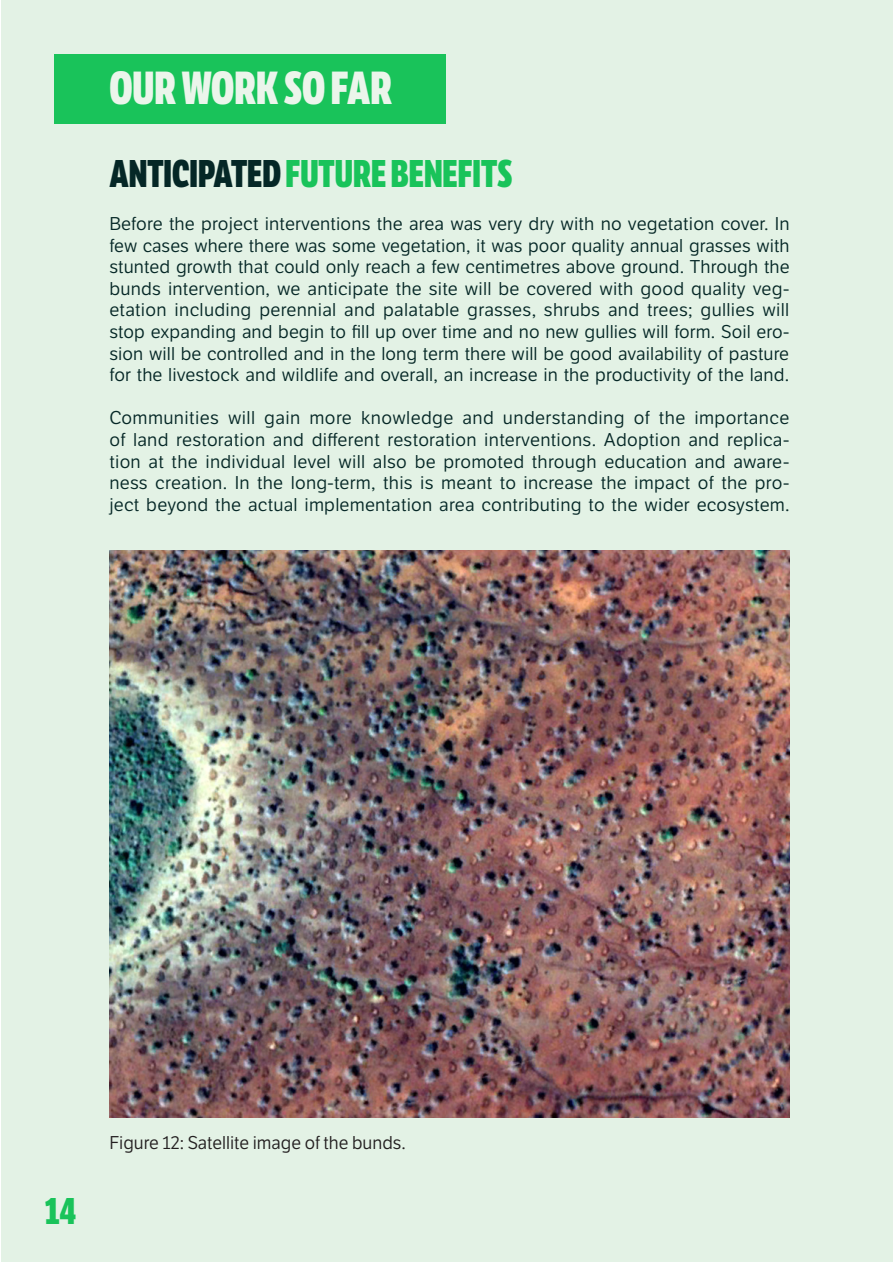
<style>
.page{position:relative;width:893px;height:1263px;background:#fff}
.page>*{position:absolute;margin:0;border:0;box-sizing:border-box;transform-origin:0 0}
.t1{font:800 45px "LFT Etica Compressed";color:#ebf5eb}
.Paragraph_Style_3{font:800 37.5px "LFT Etica Compressed";color:#19c35a}
.new_style{font:18px/21.6px "LFT Etica";letter-spacing:.005em;color:#052726;text-align:justify}
.Paragraph_Style_1{font:18px "LFT Etica";color:#231f20}
.s1{color:#052726}
</style>
<div class="page">
<div style="left:1px;top:1px;width:891px;height:1261px;background:#e3f2e5"></div>
<img style="left:109px;top:551px;width:680px;height:566px">
<div style="left:54px;top:54px;width:391px;height:69px;background:#19c35a"></div>
<p class="t1" style="left:109px;top:61px;width:284px">OUR WORK SO FAR</p>
<p class="Paragraph_Style_3" style="left:109px;top:151px;width:405px"><span class="s1">ANTICIPATED</span> FUTURE BENEFITS</p>
<p class="new_style" style="left:109px;top:213px;width:682px">Before the project interventions the area was very dry with no vegetation cover. In few cases where there was some vegetation, it was poor quality annual grasses with stunted growth that could only reach a few centimetres above ground. Through the bunds intervention, we anticipate the site will be covered with good quality veg&shy;etation including perennial and palatable grasses, shrubs and trees; gullies will stop expanding and begin to fill up over time and no new gullies will form. Soil ero&shy;sion will be controlled and in the long term there will be good availability of pasture for the livestock and wildlife and overall, an increase in the productivity of the land.</p>
<p class="new_style" style="left:109px;top:408px;width:682px">Communities will gain more knowledge and understanding of the importance of land restoration and different restoration interventions. Adoption and replica&shy;tion at the individual level will also be promoted through education and aware&shy;ness creation. In the long-term, this is meant to increase the impact of the pro&shy;ject beyond the actual implementation area contributing to the wider ecosystem.</p>
<h2 class="Paragraph_Style_3" style="left:45px;top:1188px;width:34px">14</h2>
<p class="Paragraph_Style_1" style="left:109px;top:1132px;width:298px">Figure 12: Satellite image of the bunds.</p>
</div>
